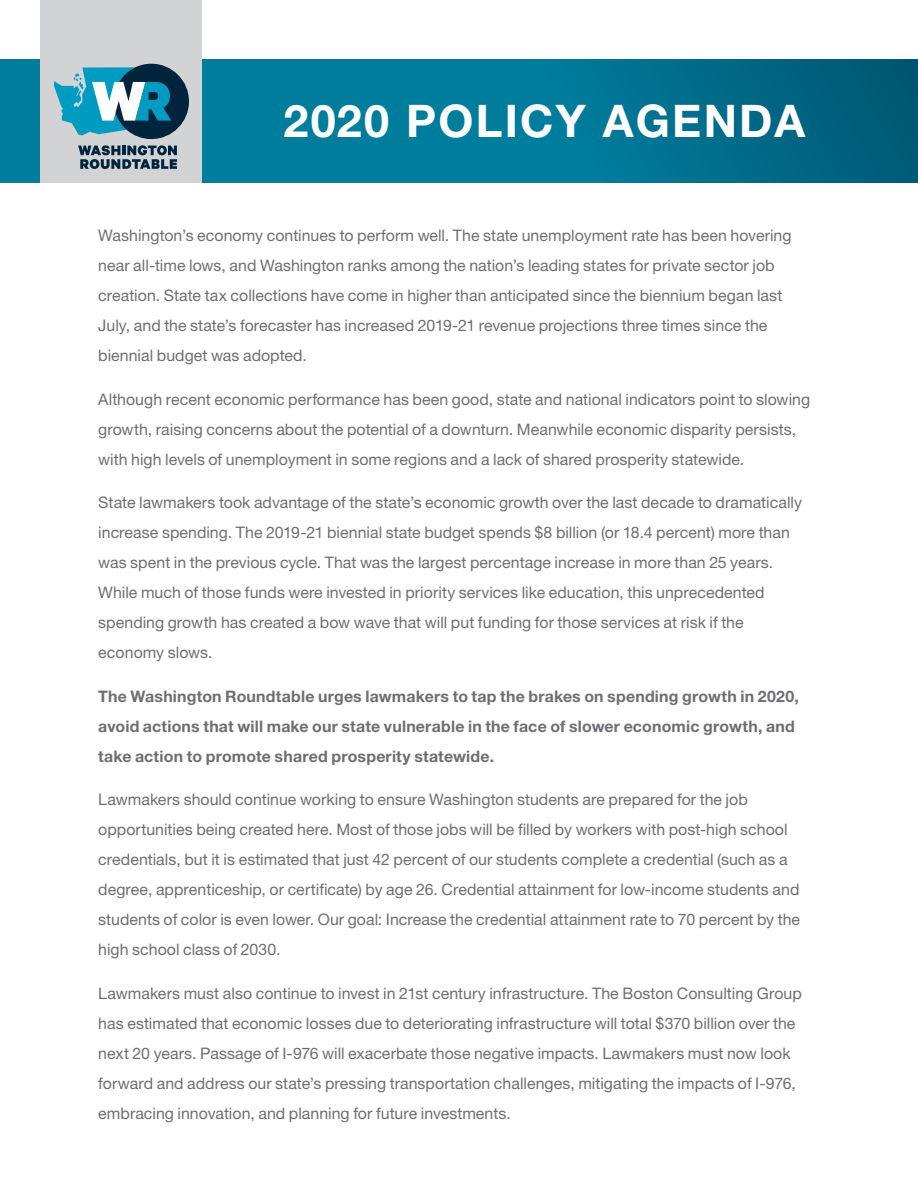
<style>
.page{position:relative;width:918px;height:1188px;background:#fff}
.page>*{position:absolute;margin:0;border:0;box-sizing:border-box;transform-origin:0 0}
.t1{font:700 45px "Helvetica Neue LT Std";letter-spacing:.05em;color:#fff}
.t2{font:15.9px/30px "Helvetica Neue LT Std";color:#6d6e71}
.t3{font:700 15.9px/30px "Helvetica Neue LT Std";letter-spacing:.01em;color:#6d6e71}
</style>
<div class="page">
<svg style="left:0;top:60px;width:918px;height:122px;background:#007492"></svg>
<div style="left:40px;top:0;width:162px;height:182px;background:#d1d3d4"></div>
<svg style="left:54px;top:64px;width:135px;height:75px"></svg>
<svg style="left:78px;top:145px;width:99px;height:24px"></svg>
<h1 class="t1" style="left:284px;top:93px;width:523px">2020 POLICY AGENDA</h1>
<p class="t2" style="left:98px;top:220px;width:695px">Washington’s economy continues to perform well. The state unemployment rate has been hovering near all-time lows, and Washington ranks among the nation’s leading states for private sector job creation. State tax collections have come in higher than anticipated since the biennium began last July, and the state’s forecaster has increased 2019-21 revenue projections three times since the biennial budget was adopted.</p>
<p class="t2" style="left:98px;top:384px;width:713px">Although recent economic performance has been good, state and national indicators point to slowing growth, raising concerns about the potential of a downturn. Meanwhile economic disparity persists, with high levels of unemployment in some regions and a lack of shared prosperity statewide.</p>
<p class="t2" style="left:98px;top:487px;width:705px">State lawmakers took advantage of the state’s economic growth over the last decade to dramatically increase spending. The 2019-21 biennial state budget spends $8 billion (or 18.4 percent) more than was spent in the previous cycle. That was the largest percentage increase in more than 25 years.<br>While much of those funds were invested in priority services like education, this unprecedented spending growth has created a bow wave that will put funding for those services at risk if the economy slows.</p>
<p class="t3" style="left:98px;top:681px;width:702px">The Washington Roundtable urges lawmakers to tap the brakes on spending growth in 2020, avoid actions that will make our state vulnerable in the face of slower economic growth, and take action to promote shared prosperity statewide.</p>
<p class="t2" style="left:98px;top:784px;width:703px">Lawmakers should continue working to ensure Washington students are prepared for the job opportunities being created here. Most of those jobs will be filled by workers with post-high school credentials, but it is estimated that just 42 percent of our students complete a credential (such as a degree, apprenticeship, or certificate) by age 26. Credential attainment for low-income students and students of color is even lower. Our goal: Increase the credential attainment rate to 70 percent by the high school class of 2030.</p>
<p class="t2" style="left:98px;top:978px;width:705px">Lawmakers must also continue to invest in 21st century infrastructure. The Boston Consulting Group has estimated that economic losses due to deteriorating infrastructure will total $370 billion over the next 20 years. Passage of I-976 will exacerbate those negative impacts. Lawmakers must now look forward and address our state’s pressing transportation challenges, mitigating the impacts of I-976, embracing innovation, and planning for future investments.</p>
</div>
